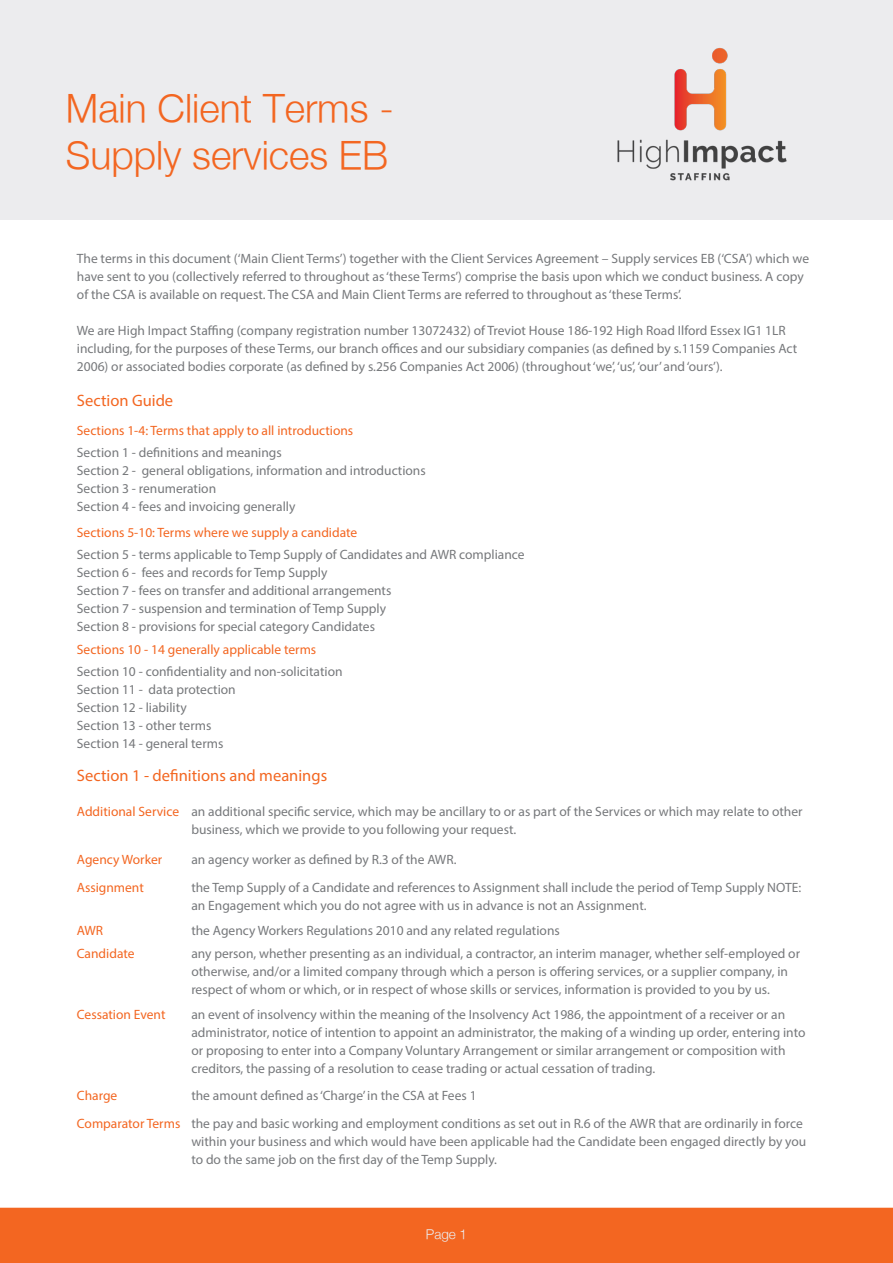
<style>
.page{position:relative;width:893px;height:1263px;background:#fff}
.page>*{position:absolute;margin:0;border:0;box-sizing:border-box;transform-origin:0 0}
.t1{font:300 39px "Helvetica Neue";color:#f36621}
.t2{font:16.5px "Myriad Pro";color:#f36621}
.t3{font:13.5px/18px "Myriad Pro";color:#76787b}
.t4{font:13.5px "Myriad Pro";color:#f36621}
.t5{font:300 13.5px "Helvetica Neue";color:#ececee}
</style>
<div class="page">
<div style="left:0;top:0;width:893px;height:219px;background:#ececee"></div>
<img style="left:617px;top:48px;width:170px;height:133px">
<div style="left:1px;top:1208px;width:891px;height:54px;background:#f36621"></div>
<div style="left:0;top:1208px;width:893px;height:55px;border:2px solid #f36621"></div>
<p class="t1" style="left:66px;top:84px;width:329px">Main Client Terms -</p>
<p class="t1" style="left:66px;top:131px;width:324px">Supply services EB</p>
<p class="t3" style="left:77px;top:249px;width:734px">The terms in this document (‘Main Client Terms’) together with the Client Services Agreement – Supply services EB (‘CSA’) which we have sent to you (collectively referred to throughout as ‘these Terms’) comprise the basis upon which we conduct business. A copy of the CSA is available on request. The CSA and Main Client Terms are referred to throughout as ‘these Terms’.</p>
<p class="t3" style="left:77px;top:321px;width:722px">We are High Impact Staffing (company registration number 13072432) of Treviot House 186-192 High Road Ilford Essex IG1 1LR including, for the purposes of these Terms, our branch offices and our subsidiary companies (as defined by s.1159 Companies Act<br>2006) or associated bodies corporate (as defined by s.256 Companies Act 2006) (throughout ‘we’, ‘us’, ‘our’ and ‘ours’).</p>
<p class="t2" style="left:77px;top:390px;width:98px">Section Guide</p>
<p class="t4" style="left:77px;top:422px;width:278px">Sections 1-4: Terms that apply to all introductions</p>
<p class="t3" style="left:77px;top:444px;width:206px">Section 1 - definitions and meanings</p>
<p class="t3" style="left:77px;top:462px;width:350px">Section 2 - general obligations, information and introductions</p>
<p class="t3" style="left:77px;top:480px;width:141px">Section 3 - renumeration</p>
<p class="t3" style="left:77px;top:498px;width:220px">Section 4 - fees and invoicing generally</p>
<p class="t4" style="left:77px;top:524px;width:282px">Sections 5-10: Terms where we supply a candidate</p>
<p class="t3" style="left:77px;top:545px;width:449px">Section 5 - terms applicable to Temp Supply of Candidates and AWR compliance</p>
<p class="t3" style="left:77px;top:563px;width:252px">Section 6 - fees and records for Temp Supply</p>
<p class="t3" style="left:77px;top:581px;width:316px">Section 7 - fees on transfer and additional arrangements</p>
<p class="t3" style="left:77px;top:599px;width:311px">Section 7 - suspension and termination of Temp Supply</p>
<p class="t3" style="left:77px;top:617px;width:300px">Section 8 - provisions for special category Candidates</p>
<p class="t4" style="left:77px;top:641px;width:241px">Sections 10 - 14 generally applicable terms</p>
<p class="t3" style="left:77px;top:662px;width:267px">Section 10 - confidentiality and non-solicitation</p>
<p class="t3" style="left:77px;top:680px;width:160px">Section 11 - data protection</p>
<p class="t3" style="left:77px;top:698px;width:111px">Section 12 - liability</p>
<p class="t3" style="left:77px;top:716px;width:136px">Section 13 - other terms</p>
<p class="t3" style="left:77px;top:734px;width:148px">Section 14 - general terms</p>
<p class="t2" style="left:77px;top:766px;width:252px">Section 1 - definitions and meanings</p>
<p class="t4" style="left:77px;top:803px;width:104px">Additional Service</p>
<p class="t3" style="left:191px;top:802px;width:613px">an additional specific service, which may be ancillary to or as part of the Services or which may relate to other business, which we provide to you following your request.</p>
<p class="t4" style="left:77px;top:851px;width:87px">Agency Worker</p>
<p class="t3" style="left:191px;top:850px;width:267px">an agency worker as defined by R.3 of the AWR.</p>
<p class="t4" style="left:77px;top:879px;width:68px">Assignment</p>
<p class="t3" style="left:191px;top:878px;width:611px">the Temp Supply of a Candidate and references to Assignment shall include the period of Temp Supply NOTE: an Engagement which you do not agree with us in advance is not an Assignment.</p>
<p class="t4" style="left:77px;top:922px;width:28px">AWR</p>
<p class="t3" style="left:191px;top:921px;width:370px">the Agency Workers Regulations 2010 and any related regulations</p>
<p class="t4" style="left:77px;top:945px;width:59px">Candidate</p>
<p class="t3" style="left:191px;top:944px;width:610px">any person, whether presenting as an individual, a contractor, an interim manager, whether self-employed or otherwise, and/or a limited company through which a person is offering services, or a supplier company, in respect of whom or which, or in respect of whose skills or services, information is provided to you by us.</p>
<p class="t4" style="left:77px;top:1006px;width:90px">Cessation Event</p>
<p class="t3" style="left:191px;top:1006px;width:616px">an event of insolvency within the meaning of the Insolvency Act 1986, the appointment of a receiver or an administrator, notice of intention to appoint an administrator, the making of a winding up order, entering into or proposing to enter into a Company Voluntary Arrangement or similar arrangement or composition with creditors, the passing of a resolution to cease trading or actual cessation of trading.</p>
<p class="t4" style="left:77px;top:1087px;width:42px">Charge</p>
<p class="t3" style="left:191px;top:1086px;width:287px">the amount defined as ‘Charge’ in the CSA at Fees 1</p>
<p class="t4" style="left:77px;top:1115px;width:105px">Comparator Terms</p>
<p class="t3" style="left:191px;top:1114px;width:616px">the pay and basic working and employment conditions as set out in R.6 of the AWR that are ordinarily in force within your business and which would have been applicable had the Candidate been engaged directly by you to do the same job on the first day of the Temp Supply.</p>
<p class="t5" style="left:426px;top:1226px;width:43px">Page 1</p>
</div>
